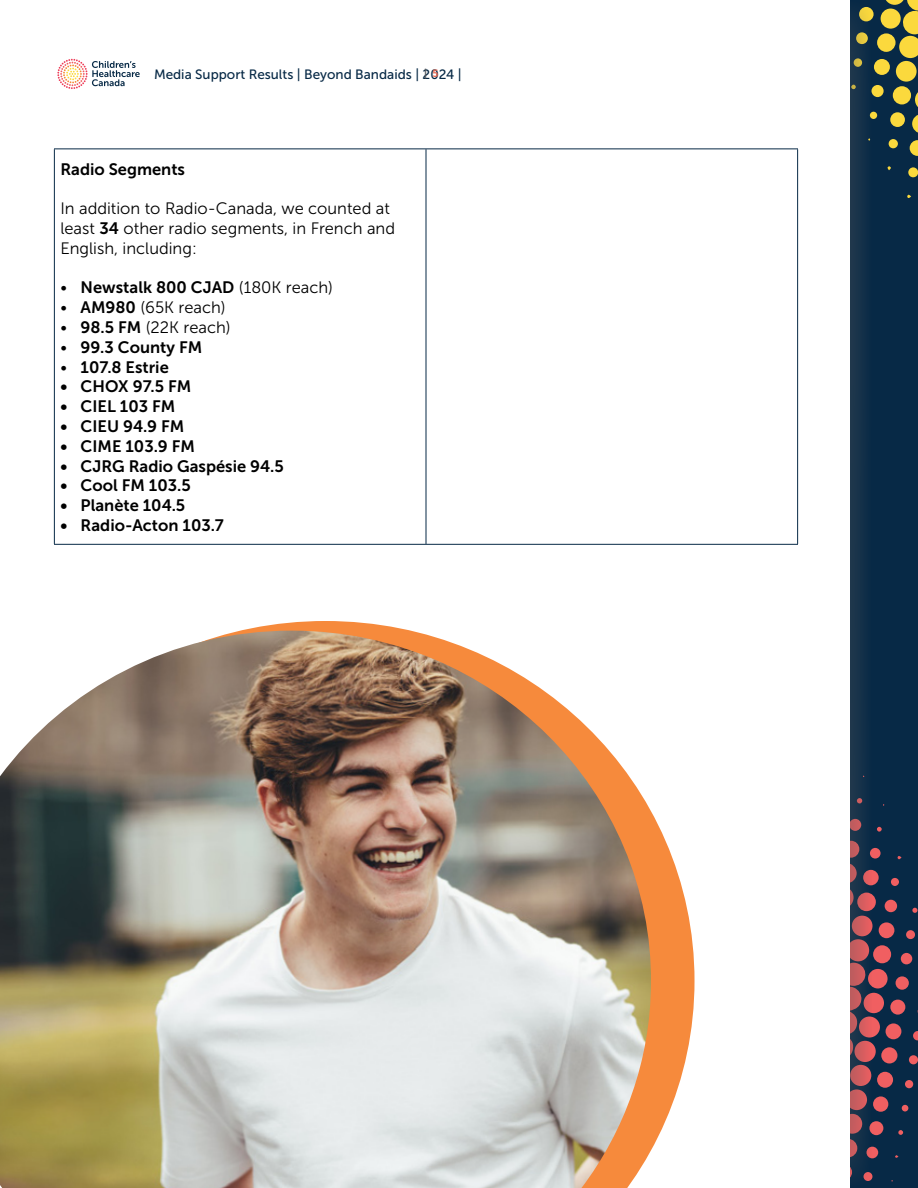
<style>
.page{position:relative;width:918px;height:1188px;background:#fff}
.page>*{position:absolute;margin:0;border:0;box-sizing:border-box;transform-origin:0 0}
.t1{font:16.5px "Museo Sans 700";color:#000}
.t2{font:16.5px/19.8px "Museo Sans 300";color:#000}
.t3{font:13.5px "Museo Sans 500";color:#072946}
.t4{font:10.5px "Museo Sans 700";color:#54575a}
.s1{color:#e96852}
.s2{font-family:"Museo Sans 700"}
.s3{font-family:"Museo Sans 300"}
</style>
<div class="page">
<div style="left:700px;top:0;width:218px;height:1188px;background:#072946"></div>
<svg style="left:873px;top:804px;width:45px;height:378px"></svg>
<svg style="left:873px;top:0;width:45px;height:198px"></svg>
<svg style="left:850px;top:7px;width:23px;height:1174px;fill:#17324a"></svg>
<div style="left:0;top:0;width:850px;height:1188px;background:#fff"></div>
<svg style="left:57px;top:59px;width:83px;height:30px"></svg>
<hr style="left:54px;top:148px;width:372px;height:1px;background:#072946">
<hr style="left:54px;top:149px;width:1px;height:395px;background:#072946">
<hr style="left:426px;top:148px;width:372px;height:1px;background:#072946">
<hr style="left:426px;top:149px;width:1px;height:395px;background:#072946">
<hr style="left:797px;top:149px;width:1px;height:395px;background:#072946">
<hr style="left:54px;top:544px;width:372px;height:1px;background:#072946">
<hr style="left:426px;top:544px;width:372px;height:1px;background:#072946">
<svg style="left:239px;top:621px;width:456px;height:526px"></svg>
<img style="left:0;top:631px;width:653px;height:557px">
<p class="t3" style="left:154px;top:67px;width:309px">Media Support Results | Beyond Bandaids | 2024 |</p>
<p class="t4" style="left:424px;top:68px;width:16px">| <span class="s1">5</span></p>
<p class="t1" style="left:60px;top:160px;width:126px">Radio Segments</p>
<p class="t2" style="left:60px;top:199px;width:336px">In addition to Radio-Canada, we counted at least <span class="s2">34</span> other radio segments, in French and<br>English, including:</p>
<p class="t1" style="left:60px;top:279px;width:274px"><span class="s3">•</span> Newstalk 800 CJAD <span class="s3">(180K reach)</span></p>
<p class="t2" style="left:60px;top:298px;width:167px">• <span class="s2">AM980</span> (65K reach)</p>
<p class="t2" style="left:60px;top:318px;width:172px">• <span class="s2">98.5 FM</span> (22K reach)</p>
<p class="t1" style="left:60px;top:338px;width:143px"><span class="s3">•</span> 99.3 County FM</p>
<p class="t1" style="left:60px;top:358px;width:110px"><span class="s3">•</span> 107.8 Estrie</p>
<p class="t1" style="left:60px;top:378px;width:133px">• CHOX 97.5 FM</p>
<p class="t1" style="left:60px;top:397px;width:117px">• CIEL 103 FM</p>
<p class="t1" style="left:60px;top:417px;width:125px">• CIEU 94.9 FM</p>
<p class="t1" style="left:60px;top:437px;width:136px">• CIME 103.9 FM</p>
<p class="t1" style="left:60px;top:457px;width:225px">• CJRG Radio Gaspésie 94.5</p>
<p class="t1" style="left:60px;top:477px;width:132px">• Cool FM 103.5</p>
<p class="t1" style="left:60px;top:496px;width:126px">• Planète 104.5</p>
<p class="t1" style="left:60px;top:516px;width:165px">• Radio-Acton 103.7</p>
</div>
